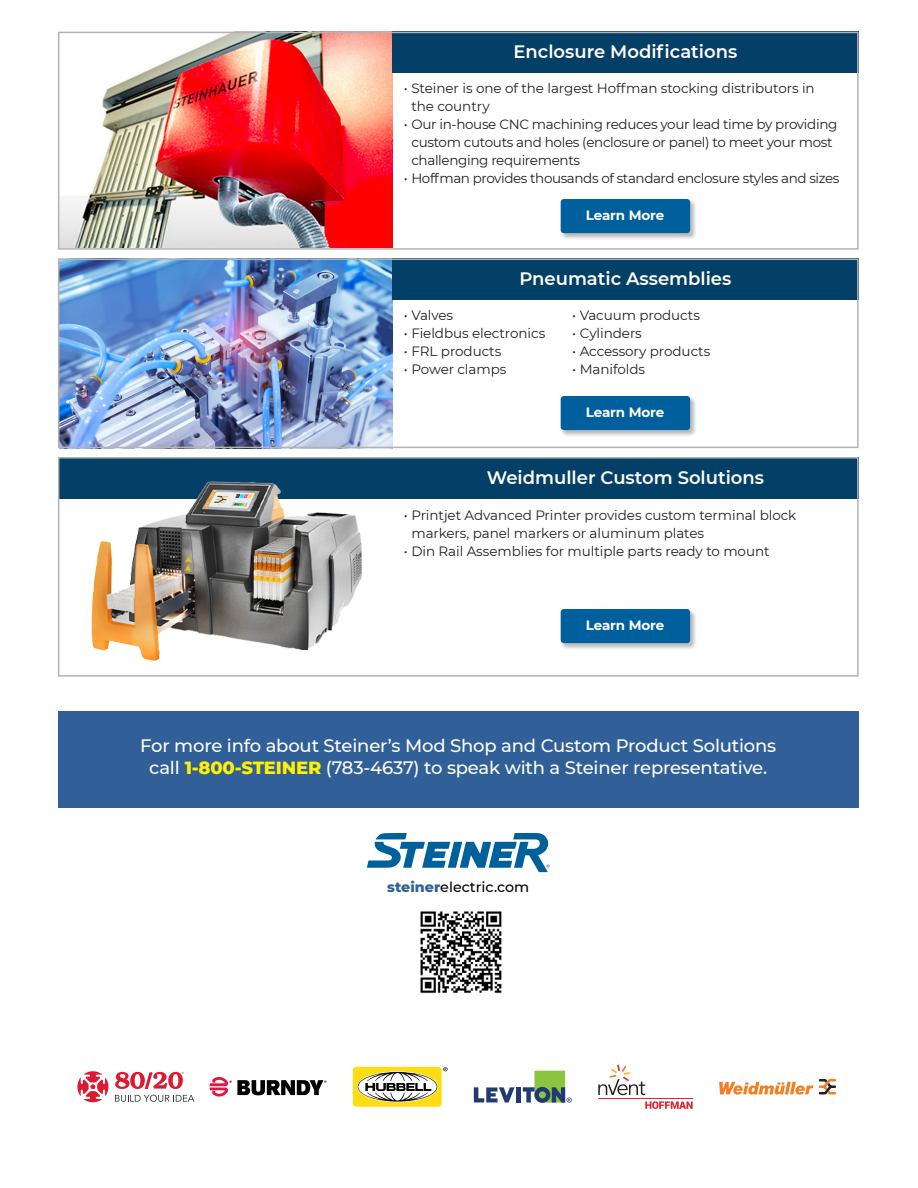
<style>
.page{position:relative;width:918px;height:1188px;background:#fff}
.page>*{position:absolute;margin:0;border:0;box-sizing:border-box;transform-origin:0 0}
.t1{font:500 18px/22.5px "Montserrat";letter-spacing:-.01em;color:#fff;text-align:center}
.t2{font:600 18px "Montserrat";color:#fff}
.t3{font:500 14.25px "Montserrat";color:#000}
.t4{font:13.5px/18px "Montserrat";letter-spacing:-.01em;color:#231f20}
.t5{font:13.5px "Montserrat";letter-spacing:-.03em;color:#231f20}
.t6{font:700 13.5px "Montserrat";letter-spacing:-.015em;color:#fff}
.s1{font-weight:800;color:#fff101}
.s2{font-weight:800;color:#306097}
</style>
<div class="page">
<img style="left:61px;top:262px;width:331px;height:183px">
<div style="left:58px;top:711px;width:801px;height:96px;background:#306097"></div>
<svg style="left:367px;top:833px;width:183px;height:39px"></svg>
<img style="left:420px;top:911px;width:82px;height:83px">
<img style="left:61px;top:35px;width:331px;height:212px">
<div style="left:560px;top:199px;width:137px;height:41px;background:#231f20;opacity:.3"></div>
<div style="left:561px;top:199px;width:129px;height:34px;background:#00609d;border-radius:3px"></div>
<div style="left:392px;top:32px;width:467px;height:41px;background:#043f67"></div>
<div style="left:58px;top:32px;width:801px;height:218px;border:2px solid #b3b3b3"></div>
<div style="left:560px;top:396px;width:137px;height:41px;background:#231f20;opacity:.3"></div>
<div style="left:561px;top:396px;width:129px;height:34px;background:#00609d;border-radius:3px"></div>
<div style="left:560px;top:609px;width:137px;height:41px;background:#231f20;opacity:.3"></div>
<div style="left:561px;top:609px;width:129px;height:34px;background:#00609d;border-radius:3px"></div>
<div style="left:392px;top:259px;width:467px;height:41px;background:#043f67"></div>
<div style="left:59px;top:457px;width:800px;height:42px;background:#043f67"></div>
<div style="left:58px;top:259px;width:801px;height:189px;border:2px solid #b3b3b3"></div>
<div style="left:58px;top:457px;width:801px;height:220px;border:2px solid #b3b3b3"></div>
<img style="left:91px;top:482px;width:271px;height:179px">
<svg style="left:77px;top:1071px;width:31px;height:31px"></svg>
<svg style="left:115px;top:1072px;width:69px;height:17px"></svg>
<svg style="left:115px;top:1095px;width:79px;height:7px"></svg>
<svg style="left:210px;top:1077px;width:117px;height:20px"></svg>
<svg style="left:353px;top:1067px;width:95px;height:40px"></svg>
<svg style="left:474px;top:1087px;width:41px;height:16px"></svg>
<div style="left:516px;top:1087px;width:5px;height:16px;background:#223a71"></div>
<svg style="left:523px;top:1071px;width:49px;height:32px"></svg>
<svg style="left:645px;top:1101px;width:48px;height:8px"></svg>
<hr style="left:598px;top:1098px;width:95px;height:1px;background:#d92632">
<svg style="left:598px;top:1065px;width:47px;height:30px"></svg>
<svg style="left:719px;top:1082px;width:94px;height:13px"></svg>
<svg style="left:819px;top:1079px;width:17px;height:15px"></svg>
<p class="t2" style="left:514px;top:39px;width:225px">Enclosure Modifications</p>
<p class="t4" style="left:411px;top:79px;width:405px;text-indent:-8px">• Steiner is one of the largest Hoffman stocking distributors in the country</p>
<p class="t4" style="left:411px;top:115px;width:428px;text-indent:-8px">• Our in-house CNC machining reduces your lead time by providing custom cutouts and holes (enclosure or panel) to meet your most challenging requirements</p>
<p class="t5" style="left:404px;top:169px;width:437px">• Hoffman provides thousands of standard enclosure styles and sizes</p>
<p class="t6" style="left:586px;top:205px;width:80px">Learn More</p>
<p class="t2" style="left:519px;top:266px;width:214px">Pneumatic Assemblies</p>
<p class="t4" style="left:404px;top:306px;width:51px">• Valves</p>
<p class="t4" style="left:404px;top:324px;width:143px">• Fieldbus electronics</p>
<p class="t4" style="left:404px;top:342px;width:99px">• FRL products</p>
<p class="t4" style="left:404px;top:360px;width:104px">• Power clamps</p>
<p class="t4" style="left:572px;top:306px;width:129px">• Vacuum products</p>
<p class="t4" style="left:572px;top:324px;width:71px">• Cylinders</p>
<p class="t4" style="left:572px;top:342px;width:140px">• Accessory products</p>
<p class="t4" style="left:572px;top:360px;width:74px">• Manifolds</p>
<p class="t6" style="left:586px;top:402px;width:80px">Learn More</p>
<p class="t2" style="left:487px;top:464px;width:279px">Weidmuller Custom Solutions</p>
<p class="t4" style="left:411px;top:506px;width:386px;text-indent:-8px">• Printjet Advanced Printer provides custom terminal block markers, panel markers or aluminum plates</p>
<p class="t4" style="left:404px;top:542px;width:367px">• Din Rail Assemblies for multiple parts ready to mount</p>
<p class="t6" style="left:586px;top:615px;width:80px">Learn More</p>
<p class="t1" style="left:140px;top:734px;width:638px">For more info about Steiner’s Mod Shop and Custom Product Solutions call <span class="s1">1-800-STEINER</span> (783-4637) to speak with a Steiner representative.</p>
<p class="t3" style="left:387px;top:877px;width:143px"><span class="s2">steiner</span>electric.com</p>
</div>
